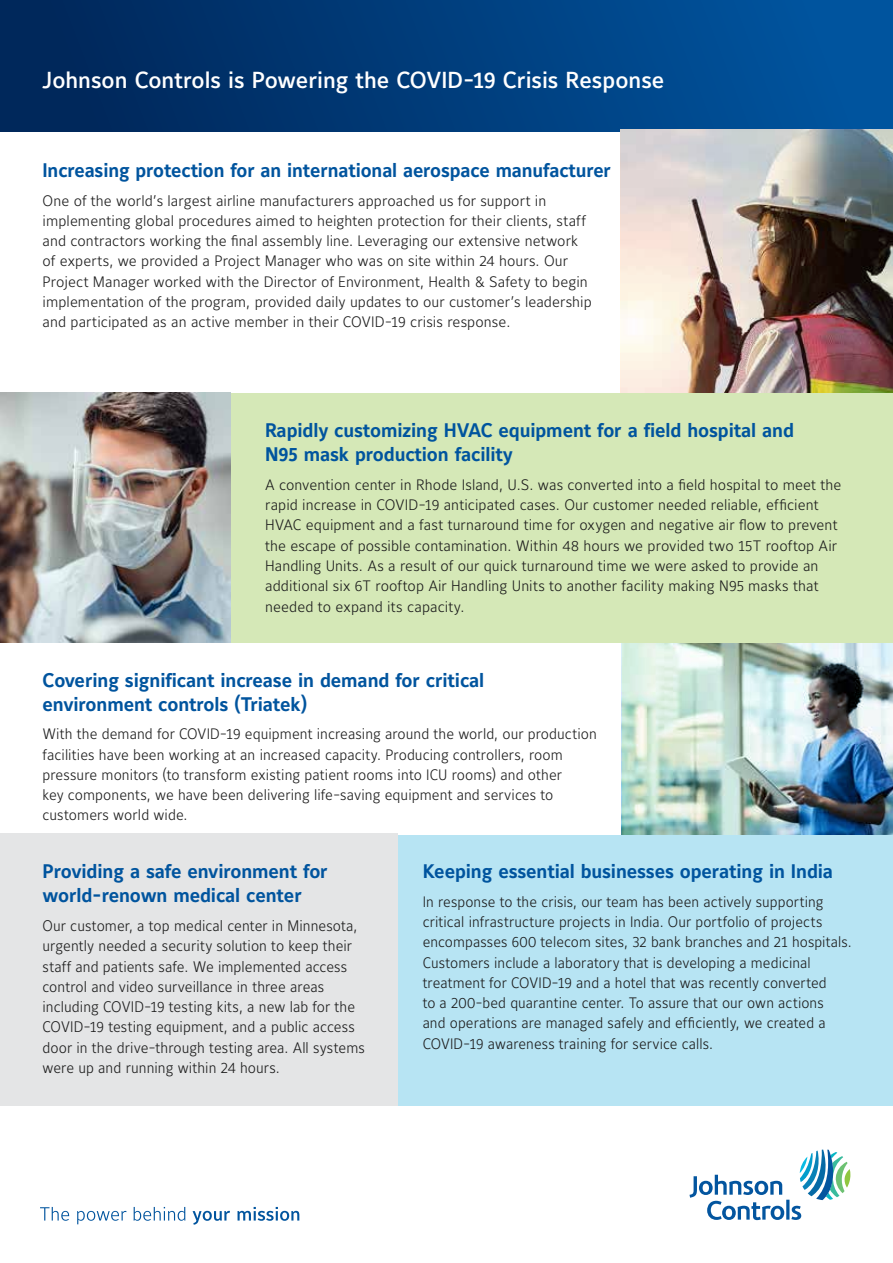
<style>
.page{position:relative;width:893px;height:1263px;background:#fff}
.page>*{position:absolute;margin:0;border:0;box-sizing:border-box;transform-origin:0 0}
.t1{font:500 22.95px "Maurea Jci Lf ML";color:#fff}
.t2{font:700 19.5px/24px "Maurea Jci Lf ML";letter-spacing:-.005em;color:#00549e}
.t3{font:300 15.15px/20.2px "Maurea Jci Lf ML";letter-spacing:.005em;color:#1c1c1c}
.t4{font:300 15px/20.2px "Maurea Jci Lf ML";letter-spacing:.005em;color:#1c1c1c}
</style>
<div class="page">
<svg style="left:689px;top:1149px;width:161px;height:71px"></svg>
<svg style="left:40px;top:1207px;width:259px;height:18px"></svg>
<div style="left:0;top:0;width:893px;height:131px;background:linear-gradient(to right,#002456,#0056a2)"></div>
<div style="left:385px;top:834px;width:508px;height:272px;background:#b7e4f3"></div>
<img style="left:622px;top:643px;width:271px;height:191px">
<div style="left:0;top:834px;width:397px;height:272px;background:#e4e5e6"></div>
<div style="left:231px;top:393px;width:662px;height:249px;background:#d5e8b7"></div>
<img style="left:0;top:393px;width:231px;height:249px">
<img style="left:622px;top:131px;width:271px;height:261px">
<h1 class="t1" style="left:43px;top:66px;width:623px">Johnson Controls is Powering the COVID-19 Crisis Response</h1>
<h2 class="t2" style="left:43px;top:158px;width:570px">Increasing protection for an international aerospace manufacturer</h2>
<p class="t4" style="left:43px;top:190px;width:551px">One of the world’s largest airline manufacturers approached us for support in implementing global procedures aimed to heighten protection for their clients, staff and contractors working the final assembly line. Leveraging our extensive network of experts, we provided a Project Manager who was on site within 24 hours. Our Project Manager worked with the Director of Environment, Health &amp; Safety to begin implementation of the program, provided daily updates to our customer’s leadership and participated as an active member in their COVID-19 crisis response.</p>
<h2 class="t2" style="left:265px;top:419px;width:530px">Rapidly customizing HVAC equipment for a field hospital and<br>N95 mask production facility</h2>
<p class="t4" style="left:265px;top:474px;width:578px">A convention center in Rhode Island, U.S. was converted into a field hospital to meet the rapid increase in COVID-19 anticipated cases. Our customer needed reliable, efficient HVAC equipment and a fast turnaround time for oxygen and negative air flow to prevent the escape of possible contamination. Within 48 hours we provided two 15T rooftop Air Handling Units. As a result of our quick turnaround time we were asked to provide an additional six 6T rooftop Air Handling Units to another facility making N95 masks that needed to expand its capacity.</p>
<h2 class="t2" style="left:43px;top:668px;width:443px">Covering significant increase in demand for critical environment controls (Triatek)</h2>
<p class="t4" style="left:43px;top:724px;width:556px">With the demand for COVID-19 equipment increasing around the world, our production facilities have been working at an increased capacity. Producing controllers, room pressure monitors (to transform existing patient rooms into ICU rooms) and other<br>key components, we have been delivering life-saving equipment and services to customers world wide.</p>
<h2 class="t2" style="left:43px;top:860px;width:287px">Providing a safe environment for world-renown medical center</h2>
<p class="t3" style="left:43px;top:915px;width:324px">Our customer, a top medical center in Minnesota, urgently needed a security solution to keep their staff and patients safe. We implemented access control and video surveillance in three areas including COVID-19 testing kits, a new lab for the COVID-19 testing equipment, and a public access door in the drive-through testing area. All systems were up and running within 24 hours.</p>
<h2 class="t2" style="left:423px;top:860px;width:412px">Keeping essential businesses operating in India</h2>
<p class="t4" style="left:423px;top:891px;width:431px">In response to the crisis, our team has been actively supporting critical infrastructure projects in India. Our portfolio of projects encompasses 600 telecom sites, 32 bank branches and 21 hospitals.<br>Customers include a laboratory that is developing a medicinal treatment for COVID-19 and a hotel that was recently converted<br>to a 200-bed quarantine center. To assure that our own actions<br>and operations are managed safely and efficiently, we created a COVID-19 awareness training for service calls.</p>
</div>
